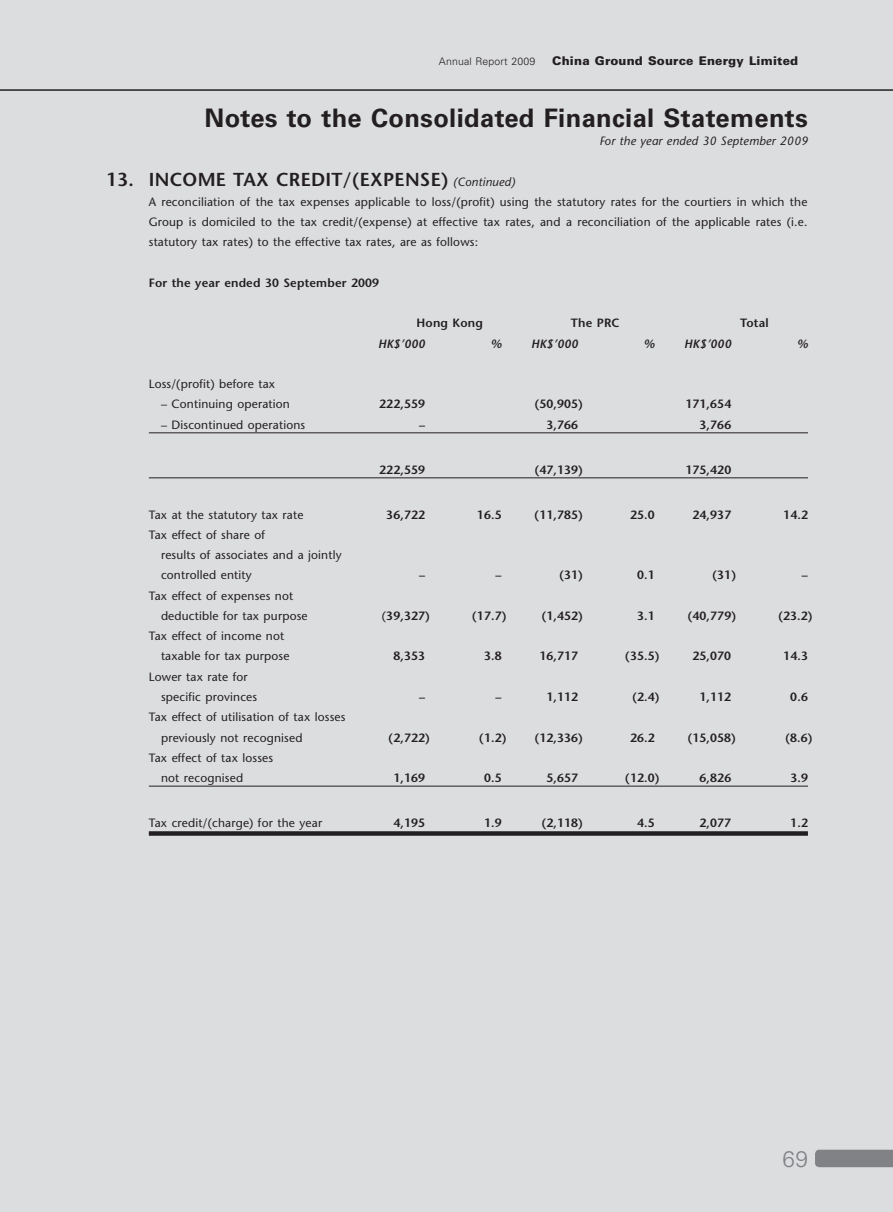
<style>
.page{position:relative;width:893px;height:1212px;background:#dcdddf}
.page>*{position:absolute;margin:0;border:0;box-sizing:border-box;transform-origin:0 0}
.t1{font:700 25.5px "Univers LT Std";letter-spacing:.015em;color:#231f20}
.t2{font:300 22.5px "Univers LT Std";color:#808285}
.t3{font:600 18.75px "Stone Sans Std";letter-spacing:.015em;color:#231f20}
.t4{font:500 12px/20.2px "Stone Sans Std";letter-spacing:.015em;color:#231f20}
.t5{font:600 12px "Stone Sans Std";letter-spacing:.015em;color:#231f20}
.t6{font:italic 500 12px "Stone Sans Std";letter-spacing:.015em;color:#231f20}
.t7{font:900 12px "Univers LT Std";letter-spacing:.015em;color:#231f20}
.t8{font:italic 600 12px "Stone Sans Std";letter-spacing:.015em;color:#231f20}
.t9{font:300 10.5px "Univers LT Std";letter-spacing:.015em;color:#231f20}
.s1{font-weight:500;font-style:italic;font-size:12px}
.s2{font-weight:500}
</style>
<div class="page">
<svg style="left:815px;top:1150px;width:78px;height:17px"></svg>
<hr style="left:0;top:89px;width:893px;height:2px;background:#231f20">
<hr style="left:149px;top:432px;width:659px;height:1px;background:#231f20">
<hr style="left:149px;top:477px;width:659px;height:1px;background:#231f20">
<hr style="left:149px;top:786px;width:659px;height:1px;background:#231f20">
<div style="left:149px;top:831px;width:659px;height:5px;background:#231f20"></div>
<p class="t9" style="left:439px;top:55px;width:98px">Annual Report 2009</p>
<p class="t7" style="left:552px;top:53px;width:248px">China Ground Source Energy Limited</p>
<p class="t1" style="left:204px;top:104px;width:605px">Notes to the Consolidated Financial Statements</p>
<p class="t6" style="left:599px;top:133px;width:210px">For the year ended 30 September 2009</p>
<p class="t3" style="left:106px;top:168px;width:411px">13. INCOME TAX CREDIT/(EXPENSE) <span class="s1">(Continued)</span></p>
<p class="t4" style="left:149px;top:192px;width:660px;text-align:justify">A reconciliation of the tax expenses applicable to loss/(profit) using the statutory rates for the courtiers in which the Group is domiciled to the tax credit/(expense) at effective tax rates, and a reconciliation of the applicable rates (i.e. statutory tax rates) to the effective tax rates, are as follows:</p>
<p class="t5" style="left:149px;top:275px;width:232px">For the year ended 30 September 2009</p>
<p class="t5" style="left:416px;top:316px;width:68px">Hong Kong</p>
<p class="t5" style="left:571px;top:316px;width:50px">The PRC</p>
<p class="t5" style="left:740px;top:316px;width:30px">Total</p>
<p class="t8" style="left:378px;top:336px;width:49px">HK$’000</p>
<p class="t8" style="left:491px;top:336px;width:12px">%</p>
<p class="t8" style="left:531px;top:336px;width:49px">HK$’000</p>
<p class="t8" style="left:644px;top:336px;width:12px">%</p>
<p class="t8" style="left:684px;top:336px;width:49px">HK$’000</p>
<p class="t8" style="left:797px;top:336px;width:12px">%</p>
<p class="t4" style="left:149px;top:374px;width:128px">Loss/(profit) before tax</p>
<p class="t4" style="left:161px;top:394px;width:130px">– Continuing operation</p>
<p class="t5" style="left:379px;top:397px;width:47px">222,559</p>
<p class="t5" style="left:534px;top:397px;width:50px">(50,905 )</p>
<p class="t5" style="left:685px;top:397px;width:47px">171,654</p>
<p class="t4" style="left:161px;top:414px;width:146px">– Discontinued operations</p>
<p class="t5" style="left:419px;top:417px;width:7px">–</p>
<p class="t5" style="left:546px;top:417px;width:33px">3,766</p>
<p class="t5" style="left:699px;top:417px;width:33px">3,766</p>
<p class="t5" style="left:379px;top:462px;width:47px">222,559</p>
<p class="t5" style="left:534px;top:462px;width:50px">(47,139 )</p>
<p class="t5" style="left:685px;top:462px;width:47px">175,420</p>
<p class="t4" style="left:149px;top:504px;width:156px">Tax at the statutory tax rate</p>
<p class="t5" style="left:386px;top:507px;width:40px">36,722</p>
<p class="t5" style="left:477px;top:507px;width:26px">16.5</p>
<p class="t5" style="left:534px;top:507px;width:50px">(11,785 )</p>
<p class="t5" style="left:630px;top:507px;width:26px">25.0</p>
<p class="t5" style="left:692px;top:507px;width:40px">24,937</p>
<p class="t5" style="left:783px;top:507px;width:26px">14.2</p>
<p class="t4" style="left:161px;top:525px;width:182px;text-indent:-12px">Tax effect of share of<br>results of associates and a jointly controlled entity</p>
<p class="t5" style="left:419px;top:568px;width:7px">–</p>
<p class="t5" style="left:496px;top:568px;width:7px">–</p>
<p class="t5" style="left:559px;top:568px;width:26px">(31 )</p>
<p class="t5" style="left:637px;top:568px;width:19px">0.1</p>
<p class="t5" style="left:712px;top:568px;width:26px">(31 )</p>
<p class="t5" style="left:802px;top:568px;width:7px">–</p>
<p class="t4" style="left:161px;top:585px;width:148px;text-indent:-12px">Tax effect of expenses not deductible for tax purpose</p>
<p class="t4" style="left:161px;top:626px;width:130px;text-indent:-12px">Tax effect of income not taxable for tax purpose</p>
<p class="t4" style="left:161px;top:666px;width:98px;text-indent:-12px">Lower tax rate for specific provinces</p>
<p class="t4" style="left:161px;top:707px;width:186px;text-indent:-12px">Tax effect of utilisation of tax losses previously not recognised</p>
<p class="t4" style="left:161px;top:747px;width:114px;text-indent:-12px">Tax effect of tax losses not recognised</p>
<p class="t5" style="left:382px;top:608px;width:50px"><span class="s2">(</span>39,327)</p>
<p class="t5" style="left:472px;top:608px;width:36px">(17.7)</p>
<p class="t5" style="left:541px;top:608px;width:43px">(1,452 )</p>
<p class="t5" style="left:637px;top:608px;width:19px">3.1</p>
<p class="t5" style="left:687px;top:608px;width:50px">(40,779)</p>
<p class="t5" style="left:778px;top:608px;width:36px">(23.2)</p>
<p class="t5" style="left:393px;top:649px;width:33px">8,353</p>
<p class="t5" style="left:484px;top:649px;width:19px">3.8</p>
<p class="t5" style="left:539px;top:649px;width:40px">16,717</p>
<p class="t5" style="left:625px;top:649px;width:36px">(35.5 )</p>
<p class="t5" style="left:692px;top:649px;width:40px">25,070</p>
<p class="t5" style="left:783px;top:649px;width:26px">14.3</p>
<p class="t5" style="left:419px;top:689px;width:7px">–</p>
<p class="t5" style="left:496px;top:689px;width:7px">–</p>
<p class="t5" style="left:546px;top:689px;width:33px">1,112</p>
<p class="t5" style="left:632px;top:689px;width:29px">(2.4 )</p>
<p class="t5" style="left:699px;top:689px;width:33px">1,112</p>
<p class="t5" style="left:790px;top:689px;width:19px">0.6</p>
<p class="t5" style="left:388px;top:730px;width:43px">(2,722 )</p>
<p class="t5" style="left:479px;top:730px;width:29px">(1.2)</p>
<p class="t5" style="left:534px;top:730px;width:50px">(12,336 )</p>
<p class="t5" style="left:630px;top:730px;width:26px">26.2</p>
<p class="t5" style="left:687px;top:730px;width:50px">(15,058 )</p>
<p class="t5" style="left:785px;top:730px;width:29px">(8.6)</p>
<p class="t5" style="left:393px;top:770px;width:33px">1,169</p>
<p class="t5" style="left:484px;top:770px;width:19px">0.5</p>
<p class="t5" style="left:546px;top:770px;width:33px">5,657</p>
<p class="t5" style="left:625px;top:770px;width:36px">(12.0 )</p>
<p class="t5" style="left:699px;top:770px;width:33px">6,826</p>
<p class="t5" style="left:790px;top:770px;width:19px">3.9</p>
<p class="t4" style="left:149px;top:813px;width:175px">Tax credit/(charge) for the year</p>
<p class="t5" style="left:393px;top:815px;width:33px">4,195</p>
<p class="t5" style="left:484px;top:815px;width:19px">1.9</p>
<p class="t5" style="left:541px;top:815px;width:43px">(2,118 )</p>
<p class="t5" style="left:637px;top:815px;width:19px">4.5</p>
<p class="t5" style="left:699px;top:815px;width:33px">2,077</p>
<p class="t5" style="left:790px;top:815px;width:19px">1.2</p>
<p class="t2" style="left:783px;top:1145px;width:27px">69</p>
</div>
